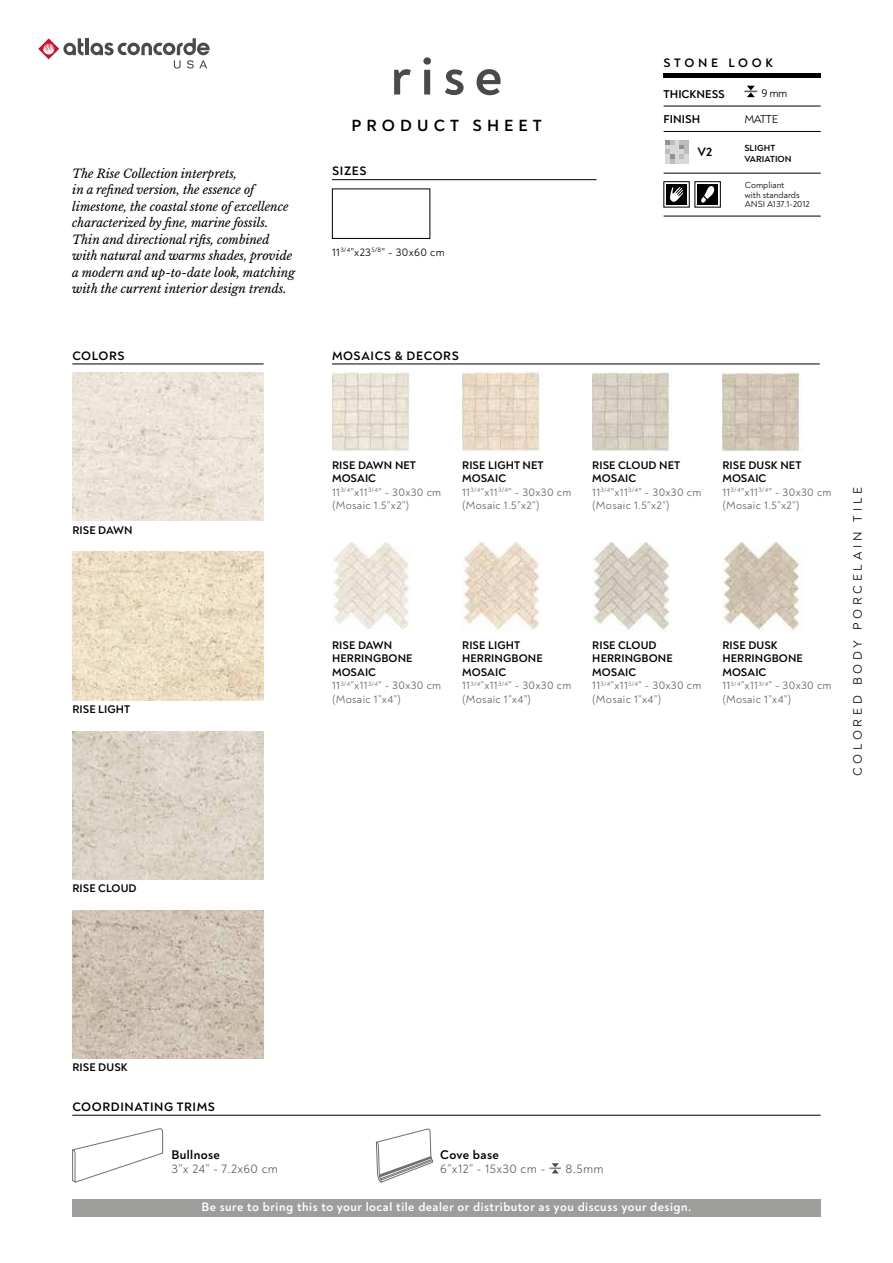
<style>
.page{position:relative;width:893px;height:1263px;background:#fff}
.page>*{position:absolute;margin:0;border:0;box-sizing:border-box;transform-origin:0 0}
.t1{font:700 55.5px "Noah";color:#4a4a49}
.t2{font:700 16.5px "Noah";letter-spacing:.31em;color:#000}
.t3{font:12.75px "Noah";letter-spacing:.03em;color:#646363}
.t4{font:700 12.75px "Noah";letter-spacing:.03em;color:#000}
.t5{font:700 12.45px "Noah";letter-spacing:.04em;color:#fff}
.t6{font:700 12.45px "Noah";letter-spacing:.05em;color:#000}
.t7{font:12.45px "Noah";letter-spacing:.3em;color:#000}
.t8{font:700 12.45px "Noah";letter-spacing:.3em;color:#000}
.t9{font:italic 12px/16.5px "Libre Baskerville";letter-spacing:-.005em;color:#000}
.t10{font:700 11.55px "Noah";color:#000}
.t11{font:11.55px "Noah";letter-spacing:-.035em;color:#000}
.t12{font:11.25px/13.5px "Noah";letter-spacing:.03em;color:#646363}
.t13{font:700 11.25px "Noah";letter-spacing:.01em;color:#000}
.t14{font:11.25px "Noah";letter-spacing:.03em;color:#000}
.t15{font:9px/9.8px "Noah";color:#000}
.t16{font:700 9px/10.5px "Noah";letter-spacing:.01em;color:#000}
.s1{font-weight:700;color:#000}
</style>
<div class="page">
<hr style="left:332px;top:364px;width:488px;height:1px;background:#000">
<hr style="left:85px;top:38px;width:4px;height:17px;background:#4a4a49">
<svg style="left:91px;top:38px;width:119px;height:31px"></svg>
<svg style="left:38px;top:38px;width:45px;height:21px"></svg>
<hr style="left:72px;top:1115px;width:749px;height:1px;background:#000">
<svg style="left:72px;top:1128px;width:91px;height:55px"></svg>
<svg style="left:376px;top:1128px;width:58px;height:55px"></svg>
<svg style="left:549px;top:1163px;width:12px;height:10px"></svg>
<hr style="left:332px;top:179px;width:264px;height:1px;background:#000">
<div style="left:695px;top:181px;width:26px;height:26px;border:1px solid #000"></div>
<div style="left:697px;top:184px;width:21px;height:21px;background:#000"></div>
<svg style="left:701px;top:186px;width:14px;height:17px"></svg>
<div style="left:666px;top:184px;width:21px;height:21px;background:#000"></div>
<svg style="left:670px;top:187px;width:13px;height:15px"></svg>
<svg style="left:744px;top:86px;width:13px;height:11px"></svg>
<hr style="left:664px;top:73px;width:157px;height:4px;background:#000">
<hr style="left:664px;top:106px;width:157px;height:1px;background:#000">
<hr style="left:664px;top:131px;width:157px;height:1px;background:#000">
<hr style="left:664px;top:173px;width:157px;height:1px;background:#000">
<hr style="left:664px;top:216px;width:157px;height:1px;background:#000">
<hr style="left:72px;top:364px;width:192px;height:1px;background:#000">
<img style="left:72px;top:552px;width:192px;height:148px">
<img style="left:72px;top:373px;width:192px;height:148px">
<img style="left:72px;top:731px;width:192px;height:148px">
<img style="left:72px;top:910px;width:192px;height:149px">
<div style="left:72px;top:1199px;width:749px;height:17px;background:#9d9d9c"></div>
<svg style="left:665px;top:140px;width:24px;height:24px"></svg>
<img style="left:722px;top:372px;width:79px;height:80px">
<img style="left:592px;top:372px;width:78px;height:80px">
<img style="left:462px;top:371px;width:79px;height:81px">
<img style="left:332px;top:372px;width:78px;height:80px">
<img style="left:332px;top:542px;width:77px;height:90px">
<img style="left:462px;top:542px;width:77px;height:88px">
<img style="left:592px;top:542px;width:77px;height:90px">
<img style="left:722px;top:542px;width:78px;height:88px">
<div style="left:332px;top:189px;width:98px;height:50px;border:1px solid #000"></div>
<p class="t9" style="left:72px;top:165px;width:224px">The Rise Collection interprets,<br>in a refined version, the essence of limestone, the coastal stone of excellence characterized by fine, marine fossils.<br>Thin and directional rifts, combined with natural and warms shades, provide a modern and up-to-date look, matching with the current interior design trends.</p>
<p class="t6" style="left:72px;top:348px;width:54px">COLORS</p>
<h1 class="t1" style="left:391px;top:41px;width:113px">rise</h1>
<h2 class="t2" style="left:352px;top:115px;width:192px">PRODUCT SHEET</h2>
<p class="t6" style="left:332px;top:163px;width:36px">SIZES</p>
<p class="t14" style="left:332px;top:245px;width:114px">11<sup>3/4</sup>”x23<sup>5/8</sup>” - 30x60 cm</p>
<p class="t6" style="left:332px;top:348px;width:128px">MOSAICS &amp; DECORS</p>
<p class="t8" style="left:664px;top:55px;width:111px">STONE LOOK</p>
<p class="t10" style="left:664px;top:87px;width:63px">THICKNESS</p>
<p class="t11" style="left:761px;top:86px;width:28px">9 mm</p>
<p class="t10" style="left:664px;top:112px;width:38px">FINISH</p>
<p class="t11" style="left:744px;top:112px;width:35px">MATTE</p>
<p class="t6" style="left:697px;top:144px;width:16px">V2</p>
<p class="t16" style="left:744px;top:143px;width:49px">SLIGHT<br>VARIATION</p>
<p class="t15" style="left:745px;top:180px;width:66px">Compliant<br>with standards<br>ANSI A137.1-2012</p>
<p class="t13" style="left:72px;top:523px;width:62px">RISE DAWN</p>
<p class="t13" style="left:72px;top:702px;width:60px">RISE LIGHT</p>
<p class="t12" style="left:332px;top:458px;width:111px"><span class="s1">RISE DAWN NET<br>MOSAIC<br></span>11<sup>3/4</sup>”x11<sup>3/4</sup>” - 30x30 cm (Mosaic 1.5”x2”)</p>
<p class="t12" style="left:462px;top:458px;width:111px"><span class="s1">RISE LIGHT NET<br>MOSAIC<br></span>11<sup>3/4</sup>”x11<sup>3/4</sup>” - 30x30 cm (Mosaic 1.5”x2”)</p>
<p class="t12" style="left:592px;top:458px;width:111px"><span class="s1">RISE CLOUD NET<br>MOSAIC<br></span>11<sup>3/4</sup>”x11<sup>3/4</sup>” - 30x30 cm (Mosaic 1.5”x2”)</p>
<p class="t12" style="left:722px;top:458px;width:111px"><span class="s1">RISE DUSK NET<br>MOSAIC<br></span>11<sup>3/4</sup>”x11<sup>3/4</sup>” - 30x30 cm (Mosaic 1.5”x2”)</p>
<p class="t12" style="left:332px;top:638px;width:111px"><span class="s1">RISE DAWN<br>HERRINGBONE<br>MOSAIC<br></span>11<sup>3/4</sup>”x11<sup>3/4</sup>” - 30x30 cm (Mosaic 1”x4”)</p>
<p class="t12" style="left:462px;top:638px;width:111px"><span class="s1">RISE LIGHT<br>HERRINGBONE<br>MOSAIC<br></span>11<sup>3/4</sup>”x11<sup>3/4</sup>” - 30x30 cm (Mosaic 1”x4”)</p>
<p class="t12" style="left:592px;top:638px;width:111px"><span class="s1">RISE CLOUD<br>HERRINGBONE<br>MOSAIC<br></span>11<sup>3/4</sup>”x11<sup>3/4</sup>” - 30x30 cm (Mosaic 1”x4”)</p>
<p class="t12" style="left:722px;top:638px;width:111px"><span class="s1">RISE DUSK<br>HERRINGBONE<br>MOSAIC<br></span>11<sup>3/4</sup>”x11<sup>3/4</sup>” - 30x30 cm (Mosaic 1”x4”)</p>
<p class="t7" style="left:850px;top:776px;width:290px;rotate:-90deg">COLORED BODY PORCELAIN TILE</p>
<p class="t13" style="left:72px;top:881px;width:66px">RISE CLOUD</p>
<p class="t13" style="left:72px;top:1060px;width:57px">RISE DUSK</p>
<p class="t6" style="left:72px;top:1099px;width:144px">COORDINATING TRIMS</p>
<p class="t4" style="left:171px;top:1147px;width:50px">Bullnose</p>
<p class="t3" style="left:171px;top:1161px;width:108px">3”x 24” - 7.2x60 cm</p>
<p class="t4" style="left:440px;top:1147px;width:60px">Cove base</p>
<p class="t3" style="left:440px;top:1161px;width:107px">6”x12” - 15x30 cm -</p>
<p class="t3" style="left:565px;top:1161px;width:40px">8.5mm</p>
<p class="t5" style="left:201px;top:1199px;width:492px">Be sure to bring this to your local tile dealer or distributor as you discuss your design.</p>
</div>
